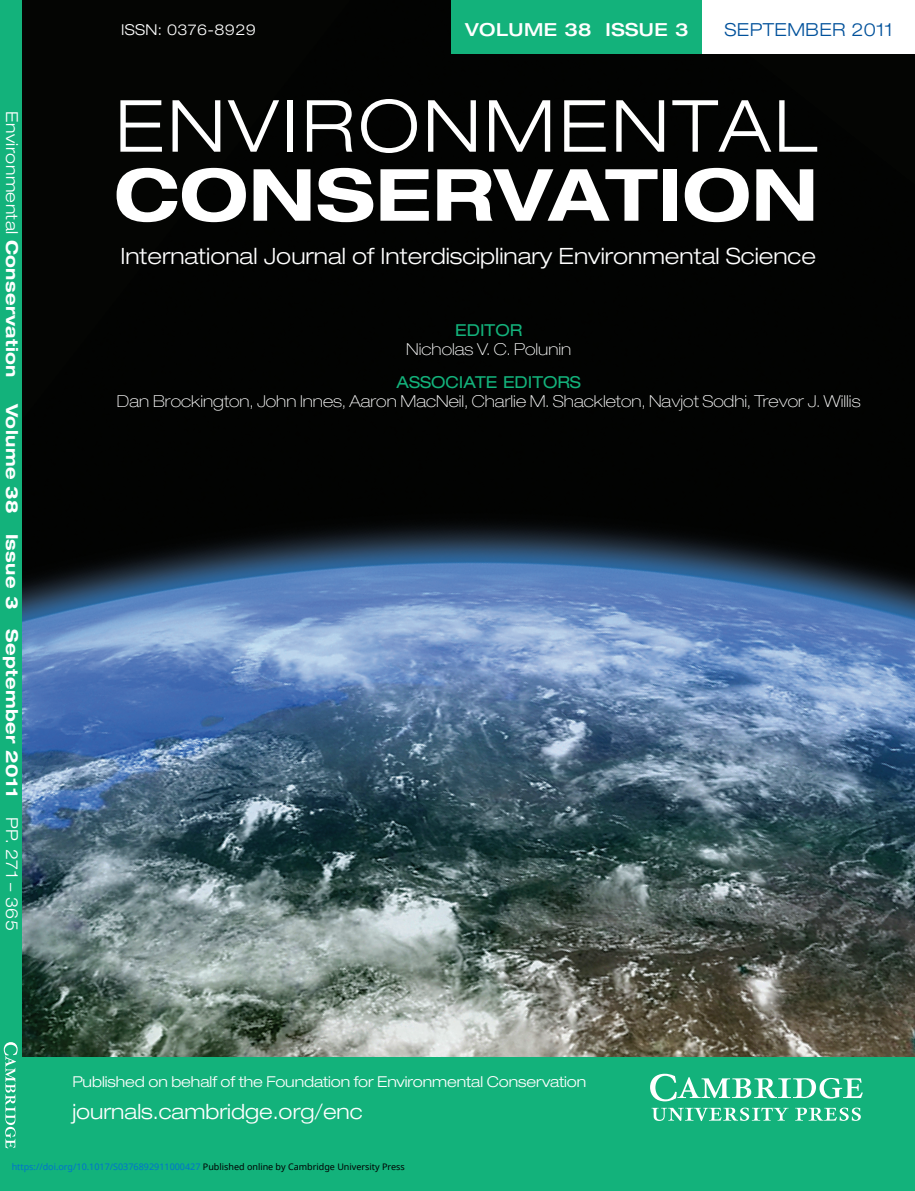
<style>
.page{position:relative;width:915px;height:1191px;background:#fff}
.page>*{position:absolute;margin:0;border:0;box-sizing:border-box;transform-origin:0 0}
.t1{font:300 expanded 72px "Helvetica Neue LT Std";letter-spacing:.05em;color:#fff}
.t2{font:700 expanded 72px "Helvetica Neue LT Std";letter-spacing:.01em;color:#fff}
.t3{font:300 expanded 22.5px "Helvetica Neue LT Std";color:#fff}
.t4{font:300 expanded 21px "Helvetica Neue LT Std";color:#fff}
.t5{font:500 expanded 18px "Helvetica Neue LT Std";letter-spacing:.025em;color:#fff}
.t6{font:300 expanded 18px "Helvetica Neue LT Std";letter-spacing:.025em;color:#01519b}
.t7{font:100 expanded 16.5px "Helvetica Neue LT Std";color:#fff}
.t8{font:700 expanded 16.5px "Helvetica Neue LT Std";letter-spacing:.025em;color:#fff}
.t9{font:300 expanded 16.5px "Helvetica Neue LT Std";letter-spacing:.025em;color:#fff}
.t10{font:expanded 16.5px "Helvetica Neue LT Std";color:#13b27b}
.t11{font:300 expanded 15px "Helvetica Neue LT Std";letter-spacing:-.005em;color:#fff}
.t12{font:300 expanded 15px "Helvetica Neue LT Std";letter-spacing:.025em;color:#fff}
.t13{font:9px "Noto Sans";color:#0172cf}
.s1{font-weight:700}
.s2{font-weight:300}
.s3{color:#000}
</style>
<div class="page">
<img style="left:21px;top:0;width:893px;height:1057px">
<div style="left:0;top:1057px;width:914px;height:134px;background:#13b27b"></div>
<div style="left:0;top:0;width:21px;height:1191px;background:#13b27b"></div>
<div style="left:451px;top:0;width:251px;height:54px;background:#13b27b"></div>
<div style="left:702px;top:0;width:212px;height:54px;background:#fff"></div>
<svg style="left:650px;top:1073px;width:212px;height:28px"></svg>
<svg style="left:651px;top:1107px;width:137px;height:14px"></svg>
<svg style="left:795px;top:1107px;width:65px;height:13px"></svg>
<svg style="left:4px;top:1042px;width:14px;height:106px"></svg>
<p class="t9" style="left:18px;top:111px;width:268px;rotate:90deg">Environmental <span class="s1">Conservation</span></p>
<p class="t8" style="left:18px;top:404px;width:528px;rotate:90deg">Volume 38 Issue 3 September 2011 <span class="s2">PP. 271 – 365</span></p>
<p class="t12" style="left:121px;top:25px;width:136px">ISSN: 0376-8929</p>
<p class="t5" style="left:465px;top:23px;width:224px">VOLUME 38 ISSUE 3</p>
<p class="t6" style="left:724px;top:23px;width:170px">SEPTEMBER 2011</p>
<h1 class="t1" style="left:115px;top:100px;width:703px">ENVIRONMENTAL</h1>
<h1 class="t2" style="left:114px;top:169px;width:705px">CONSERVATION</h1>
<h2 class="t3" style="left:120px;top:247px;width:696px">International Journal of Interdisciplinary Environmental Science</h2>
<p class="t10" style="left:455px;top:324px;width:68px">EDITOR</p>
<p class="t7" style="left:406px;top:343px;width:166px">Nicholas V. C. Polunin</p>
<p class="t10" style="left:396px;top:376px;width:186px">ASSOCIATE EDITORS</p>
<p class="t7" style="left:117px;top:395px;width:744px">Dan Brockington, John Innes, Aaron MacNeil, Charlie M. Shackleton, Navjot Sodhi, Trevor J. Willis</p>
<p class="t11" style="left:72px;top:1076px;width:515px">Published on behalf of the Foundation for Environmental Conservation</p>
<p class="t4" style="left:72px;top:1104px;width:292px">journals.cambridge.org/enc</p>
<p class="t13" style="left:12px;top:1160px;width:394px">https://doi.org/10.1017/S0376892911000427 <span class="s3">Published online by Cambridge University Press</span></p>
</div>
